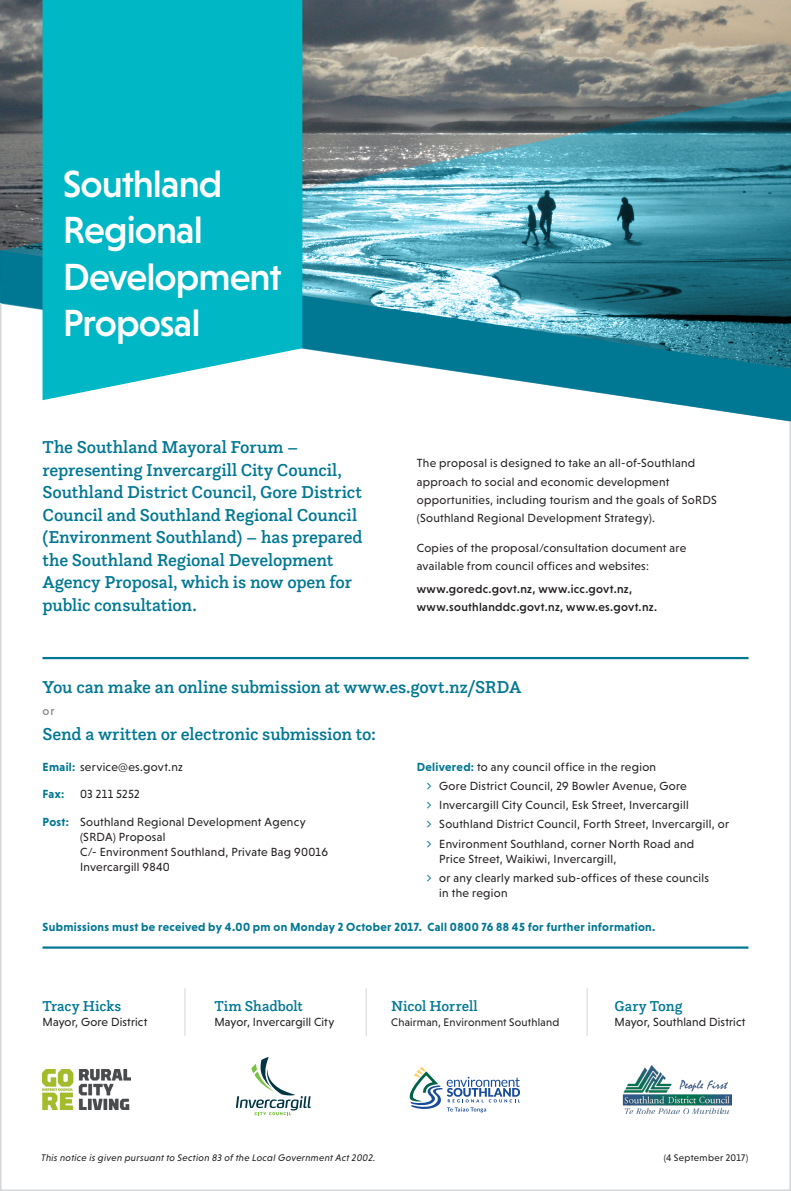
<style>
.page{position:relative;width:791px;height:1191px;background:#fff}
.page>*{position:absolute;margin:0;border:0;box-sizing:border-box;transform-origin:0 0}
.Body{font:500 38.4px/46.5px "Niveau Grotesk";letter-spacing:-.025em;color:#fff}
.Body-2{font:500 18px/22.5px "Questa Slab";letter-spacing:-.01em;color:#007793}
.Body-3{font:500 15px "Questa Slab";letter-spacing:-.005em;color:#007793}
.Body-4{font:12px/15px "Niveau Grotesk";letter-spacing:.025em;color:#231f20}
.Body-5{font:700 12px "Niveau Grotesk";letter-spacing:.025em;color:#007793}
.Body-6{font:500 12px/18px "Niveau Grotesk";letter-spacing:.025em;color:#231f20}
.Body-7{font:500 12px "Niveau Grotesk";color:#8d8f92}
.Body-8{font:11.25px "Niveau Grotesk";letter-spacing:.015em;color:#231f20}
.Body-9{font:italic 9.75px "Niveau Grotesk";letter-spacing:.03em;color:#231f20}
.Body-10{font:9.75px "Niveau Grotesk";letter-spacing:.035em;color:#231f20}
.s1{font-weight:700;color:#007793}
</style>
<div class="page">
<hr style="left:43px;top:657px;width:705px;height:2px;background:#007793">
<hr style="left:43px;top:946px;width:705px;height:2px;background:#007793">
<svg style="left:410px;top:1067px;width:110px;height:45px"></svg>
<svg style="left:236px;top:1057px;width:75px;height:58px"></svg>
<img style="left:623px;top:1065px;width:108px;height:48px">
<img style="left:43px;top:1069px;width:88px;height:40px">
<hr style="left:185px;top:988px;width:1px;height:48px;background:#d5d6d8">
<hr style="left:366px;top:988px;width:1px;height:48px;background:#d5d6d8">
<hr style="left:587px;top:988px;width:1px;height:48px;background:#d5d6d8">
<img style="left:0;top:0;width:791px;height:90px">
<svg style="left:0;top:90px;width:791px;height:160px;background:#64949f"></svg>
<svg style="left:0;top:250px;width:791px;height:171px"></svg>
<div style="left:43px;top:0;width:259px;height:400px;background:#00b7c5"></div>
<p class="Body" style="left:63px;top:160px;width:220px">Southland<br>Regional<br>Development<br>Proposal</p>
<p class="Body-2" style="left:43px;top:435px;width:322px">The Southland Mayoral Forum – representing Invercargill City Council, Southland District Council, Gore District Council and Southland Regional Council (Environment Southland) – has prepared the Southland Regional Development Agency Proposal, which is now open for public consultation.</p>
<p class="Body-4" style="left:417px;top:454px;width:302px;line-height:18px">The proposal is designed to take an all-of-Southland approach to social and economic development opportunities, including tourism and the goals of SoRDS (Southland Regional Development Strategy).</p>
<p class="Body-4" style="left:417px;top:539px;width:271px;line-height:18px">Copies of the proposal/consultation document are available from council offices and websites:</p>
<p class="Body-6" style="left:417px;top:579px;width:242px">www.goredc.govt.nz, www.icc.govt.nz, www.southlanddc.govt.nz, www.es.govt.nz.</p>
<p class="Body-2" style="left:43px;top:675px;width:480px">You can make an online submission at www.es.govt.nz/SRDA</p>
<p class="Body-7" style="left:43px;top:704px;width:14px">or</p>
<p class="Body-2" style="left:43px;top:722px;width:335px">Send a written or electronic submission to:</p>
<p class="Body-4" style="left:43px;top:759px;width:142px"><span class="s1">Email:</span> service@es.govt.nz</p>
<p class="Body-5" style="left:43px;top:787px;width:23px">Fax:</p>
<p class="Body-4" style="left:80px;top:786px;width:61px">03 211 5252</p>
<p class="Body-4" style="left:80px;top:814px;width:249px;text-indent:-37px"><span class="s1">Post:</span> Southland Regional Development Agency (SRDA) Proposal<br>C/- Environment Southland, Private Bag 90016<br>Invercargill 9840</p>
<p class="Body-4" style="left:417px;top:759px;width:241px"><span class="s1">Delivered:</span> to any council office in the region</p>
<p class="Body-4" style="left:439px;top:778px;width:249px">Gore District Council, 29 Bowler Avenue, Gore</p>
<p class="Body-4" style="left:439px;top:797px;width:251px">Invercargill City Council, Esk Street, Invercargill</p>
<p class="Body-4" style="left:439px;top:816px;width:291px">Southland District Council, Forth Street, Invercargill, or</p>
<p class="Body-4" style="left:439px;top:836px;width:256px">Environment Southland, corner North Road and<br>Price Street, Waikiwi, Invercargill,</p>
<p class="Body-4" style="left:439px;top:870px;width:271px">or any clearly marked sub-offices of these councils in the region</p>
<p class="Body-5" style="left:43px;top:920px;width:614px">Submissions must be received by 4.00 pm on Monday 2 October 2017. Call 0800 76 88 45 for further information.</p>
<p class="Body-3" style="left:43px;top:996px;width:80px">Tracy Hicks</p>
<p class="Body-4" style="left:43px;top:1014px;width:106px">Mayor, Gore District</p>
<p class="Body-3" style="left:214px;top:996px;width:90px">Tim Shadbolt</p>
<p class="Body-4" style="left:214px;top:1014px;width:121px">Mayor, Invercargill City</p>
<p class="Body-3" style="left:391px;top:996px;width:88px">Nicol Horrell</p>
<p class="Body-8" style="left:391px;top:1015px;width:170px">Chairman, Environment Southland</p>
<p class="Body-3" style="left:614px;top:996px;width:70px">Gary Tong</p>
<p class="Body-4" style="left:614px;top:1014px;width:132px">Mayor, Southland District</p>
<p class="Body-9" style="left:41px;top:1152px;width:336px">This notice is given pursuant to Section 83 of the Local Government Act 2002.</p>
<p class="Body-10" style="left:664px;top:1152px;width:86px">(4 September 2017)</p>
</div>
